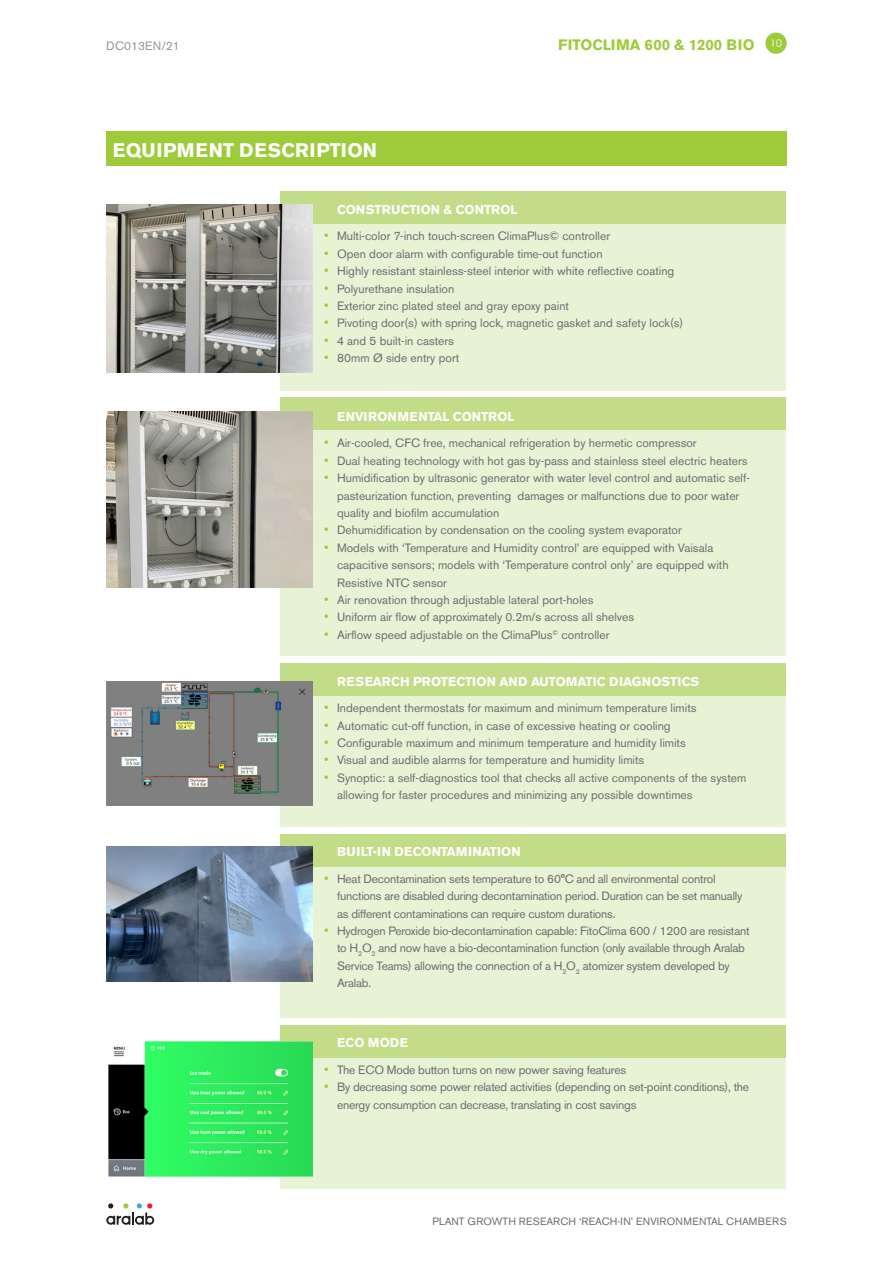
<style>
.page{position:relative;width:893px;height:1263px;background:#fff}
.page>*{position:absolute;margin:0;border:0;box-sizing:border-box;transform-origin:0 0}
.t1{font:700 19.5px "Akzidenz Grotesk BE";letter-spacing:.02em;color:#fff}
.t2{font:700 15px "Akzidenz Grotesk BE";color:#9ecb3a}
.t3{font:700 12.75px "Akzidenz Grotesk BE";color:#fff}
.t4{font:12px/17.4px "Akzidenz Grotesk BE";color:#6c6d70}
.t5{font:12px/17.4px "Akzidenz Grotesk BE";letter-spacing:-.02em;color:#6c6d70}
.t6{font:12px "Akzidenz Grotesk BE";color:#939598}
.t7{font:10.5px "Akzidenz Grotesk BE";letter-spacing:.02em;color:#6c6d70}
.s1{font-size:13.5px;color:#9ecb3a}
</style>
<div class="page">
<svg style="left:106px;top:1203px;width:48px;height:22px"></svg>
<div style="left:765px;top:33px;width:22px;height:21px;background:#9ecb3a;border-radius:50%"></div>
<div style="left:106px;top:132px;width:681px;height:34px;background:#9ecb3a"></div>
<div style="left:280px;top:191px;width:506px;height:199px;background:#e8f2d4"></div>
<div style="left:280px;top:191px;width:506px;height:33px;background:#c3dc88"></div>
<img style="left:106px;top:204px;width:207px;height:168px">
<div style="left:280px;top:397px;width:506px;height:259px;background:#e8f2d4"></div>
<div style="left:280px;top:397px;width:506px;height:33px;background:#c3dc88"></div>
<img style="left:106px;top:411px;width:207px;height:177px">
<div style="left:280px;top:664px;width:506px;height:163px;background:#e8f2d4"></div>
<div style="left:280px;top:664px;width:506px;height:32px;background:#c3dc88"></div>
<img style="left:106px;top:682px;width:207px;height:123px">
<div style="left:280px;top:834px;width:506px;height:184px;background:#e8f2d4"></div>
<div style="left:280px;top:834px;width:506px;height:33px;background:#c3dc88"></div>
<div style="left:280px;top:1025px;width:506px;height:163px;background:#e8f2d4"></div>
<div style="left:280px;top:1025px;width:506px;height:33px;background:#c3dc88"></div>
<img style="left:108px;top:1042px;width:205px;height:134px">
<img style="left:106px;top:847px;width:207px;height:135px">
<p class="t6" style="left:106px;top:39px;width:75px">DC013EN/21</p>
<p class="t2" style="left:558px;top:36px;width:225px">FITOCLIMA 600 &amp; 1200 BIO <sup>10</sup></p>
<p class="t1" style="left:113px;top:139px;width:266px">EQUIPMENT DESCRIPTION</p>
<p class="t3" style="left:337px;top:202px;width:182px">CONSTRUCTION &amp; CONTROL</p>
<p class="t4" style="left:324px;top:228px;width:287px"><span class="s1">•</span> Multi-color 7-inch touch-screen ClimaPlus© controller</p>
<p class="t4" style="left:324px;top:245px;width:280px"><span class="s1">•</span> Open door alarm with configurable time-out function</p>
<p class="t4" style="left:324px;top:262px;width:352px"><span class="s1">•</span> Highly resistant stainless-steel interior with white reflective coating</p>
<p class="t4" style="left:324px;top:280px;width:132px"><span class="s1">•</span> Polyurethane insulation</p>
<p class="t4" style="left:324px;top:297px;width:246px"><span class="s1">•</span> Exterior zinc plated steel and gray epoxy paint</p>
<p class="t4" style="left:324px;top:315px;width:361px"><span class="s1">•</span> Pivoting door(s) with spring lock, magnetic gasket and safety lock(s)</p>
<p class="t4" style="left:324px;top:332px;width:131px"><span class="s1">•</span> 4 and 5 built-in casters</p>
<p class="t4" style="left:324px;top:349px;width:137px"><span class="s1">•</span> 80mm Ø side entry port</p>
<p class="t3" style="left:337px;top:409px;width:179px">ENVIRONMENTAL CONTROL</p>
<p class="t4" style="left:324px;top:435px;width:374px"><span class="s1">•</span> Air-cooled, CFC free, mechanical refrigeration by hermetic compressor</p>
<p class="t4" style="left:324px;top:452px;width:425px"><span class="s1">•</span> Dual heating technology with hot gas by-pass and stainless steel electric heaters</p>
<p class="t4" style="left:337px;top:469px;width:414px;text-indent:-13px"><span class="s1">•</span> Humidification by ultrasonic generator with water level control and automatic self&shy;pasteurization function, preventing damages or malfunctions due to poor water quality and biofilm accumulation</p>
<p class="t4" style="left:324px;top:522px;width:359px"><span class="s1">•</span> Dehumidification by condensation on the cooling system evaporator</p>
<p class="t4" style="left:337px;top:539px;width:393px;text-indent:-13px"><span class="s1">•</span> Models with ‘Temperature and Humidity control’ are equipped with Vaisala capacitive sensors; models with ‘Temperature control only’ are equipped with<br>Resistive NTC sensor</p>
<p class="t4" style="left:324px;top:591px;width:271px"><span class="s1">•</span> Air renovation through adjustable lateral port-holes</p>
<p class="t4" style="left:324px;top:609px;width:311px"><span class="s1">•</span> Uniform air flow of approximately 0.2m/s across all shelves</p>
<p class="t4" style="left:324px;top:626px;width:287px"><span class="s1">•</span> Airflow speed adjustable on the ClimaPlus<sup>©</sup> controller</p>
<p class="t3" style="left:337px;top:674px;width:364px">RESEARCH PROTECTION AND AUTOMATIC DIAGNOSTICS</p>
<p class="t4" style="left:324px;top:699px;width:374px"><span class="s1">•</span> Independent thermostats for maximum and minimum temperature limits</p>
<p class="t4" style="left:324px;top:717px;width:348px"><span class="s1">•</span> Automatic cut-off function, in case of excessive heating or cooling</p>
<p class="t4" style="left:324px;top:734px;width:363px"><span class="s1">•</span> Configurable maximum and minimum temperature and humidity limits</p>
<p class="t4" style="left:324px;top:751px;width:322px"><span class="s1">•</span> Visual and audible alarms for temperature and humidity limits</p>
<p class="t4" style="left:337px;top:769px;width:411px;text-indent:-13px"><span class="s1">•</span> Synoptic: a self-diagnostics tool that checks all active components of the system allowing for faster procedures and minimizing any possible downtimes</p>
<p class="t3" style="left:337px;top:844px;width:185px">BUILT-IN DECONTAMINATION</p>
<p class="t5" style="left:337px;top:870px;width:407px;text-indent:-13px"><span class="s1">•</span> Heat Decontamination sets temperature to 60°C and all environmental control functions are disabled during decontamination period. Duration can be set manually as different contaminations can require custom durations.</p>
<p class="t5" style="left:337px;top:922px;width:414px;text-indent:-13px"><span class="s1">•</span> Hydrogen Peroxide bio-decontamination capable: FitoClima 600 / 1200 are resistant to H<sub>2</sub>O<sub>2</sub> and now have a bio-decontamination function (only available through Aralab Service Teams) allowing the connection of a H<sub>2</sub>O<sub>2</sub> atomizer system developed by Aralab.</p>
<p class="t3" style="left:337px;top:1035px;width:72px">ECO MODE</p>
<p class="t5" style="left:324px;top:1061px;width:303px"><span class="s1">•</span> The ECO Mode button turns on new power saving features</p>
<p class="t5" style="left:337px;top:1078px;width:414px;text-indent:-13px"><span class="s1">•</span> By decreasing some power related activities (depending on set-point conditions), the energy consumption can decrease, translating in cost savings</p>
<p class="t7" style="left:432px;top:1215px;width:356px">PLANT GROWTH RESEARCH ‘REACH-IN’ ENVIRONMENTAL CHAMBERS</p>
</div>
